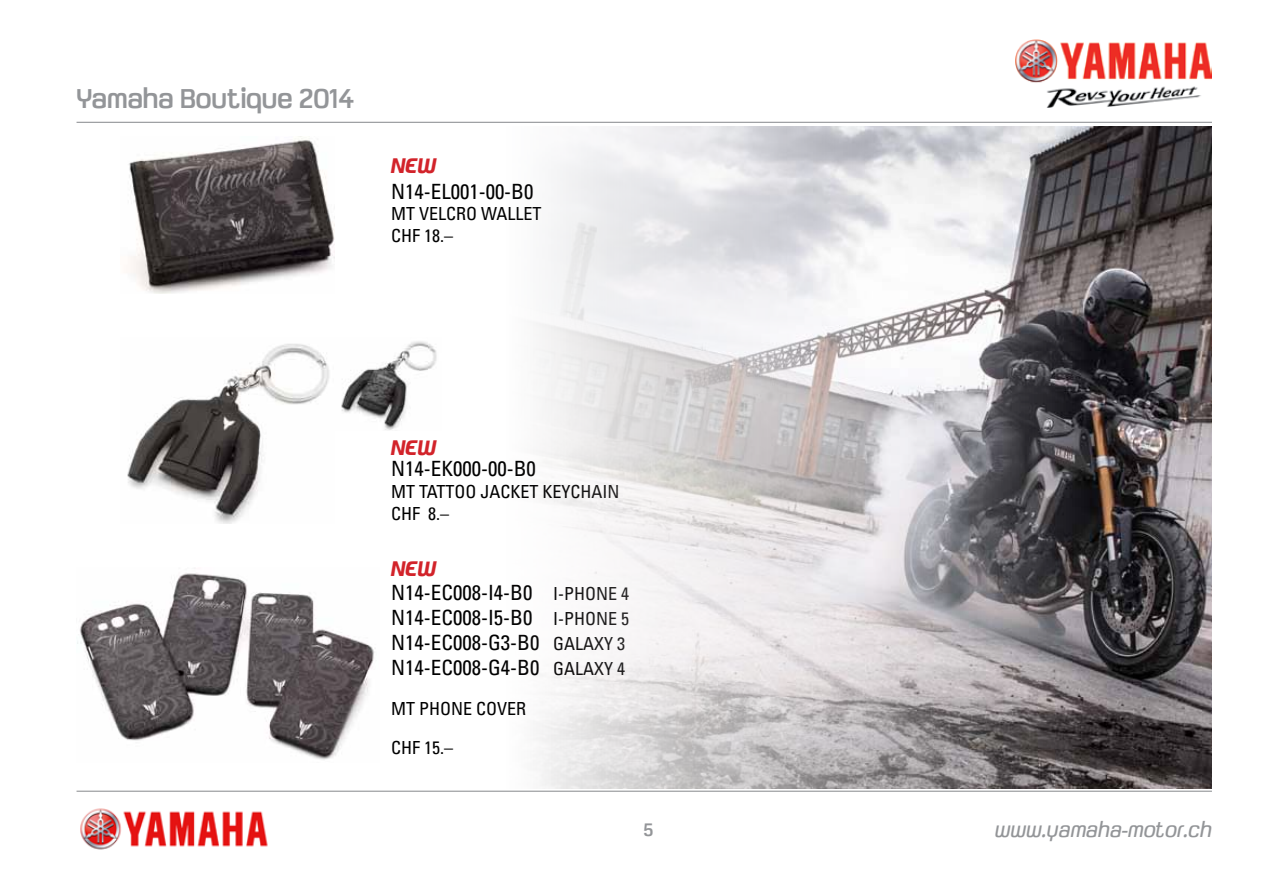
<style>
.page{position:relative;width:1263px;height:893px;background:#fff}
.page>*{position:absolute;margin:0;border:0;box-sizing:border-box;transform-origin:0 0}
.t1{font:27px "GFT Yamaha Motor";color:#939598}
.t2{font:condensed 21px/25.2px "Univers LT Std";color:#000}
.t3{font:italic 300 21px "GFT Yamaha Motor";color:#939598}
.t4{font:italic 700 21px "GFT Yamaha Motor";color:#d2232a}
.t5{font:condensed 18px/21.6px "Univers LT Std";color:#000}
.t6{font:18px "GFT Yamaha Motor";color:#939598}
.s1{font-size:18px}
</style>
<div class="page">
<img style="left:1015px;top:40px;width:197px;height:68px">
<img style="left:80px;top:808px;width:188px;height:42px">
<hr style="left:77px;top:122px;width:1135px;height:1px;background:#939598">
<hr style="left:77px;top:791px;width:1135px;height:1px;background:#939598">
<img style="left:129px;top:138px;width:206px;height:155px">
<img style="left:77px;top:573px;width:299px;height:187px">
<img style="left:127px;top:344px;width:202px;height:180px">
<img style="left:341px;top:341px;width:96px;height:89px">
<img style="left:533px;top:126px;width:679px;height:662px">
<p class="t1" style="left:77px;top:81px;width:279px">Yamaha Boutique 2014</p>
<p class="t4" style="left:391px;top:153px;width:47px">NEW</p>
<p class="t2" style="left:391px;top:179px;width:144px">N14-EL001-00-B0</p>
<p class="t5" style="left:391px;top:203px;width:152px">MT VELCRO WALLET<br>CHF 18.–</p>
<p class="t4" style="left:391px;top:435px;width:47px">NEW</p>
<p class="t2" style="left:391px;top:456px;width:146px">N14-EK000-00-B0</p>
<p class="t5" style="left:391px;top:481px;width:230px">MT TATTOO JACKET KEYCHAIN<br>CHF 8.–</p>
<p class="t4" style="left:391px;top:556px;width:47px">NEW</p>
<p class="t2" style="left:391px;top:579px;width:239px">N14-EC008-I4-B0 <span class="s1">I-PHONE 4<br></span>N14-EC008-I5-B0 <span class="s1">I-PHONE 5<br></span>N14-EC008-G3-B0 <span class="s1">GALAXY 3<br></span>N14-EC008-G4-B0 <span class="s1">GALAXY 4</span></p>
<p class="t5" style="left:391px;top:697px;width:137px">MT PHONE COVER</p>
<p class="t5" style="left:391px;top:737px;width:63px">CHF 15.–</p>
<p class="t6" style="left:643px;top:817px;width:11px">5</p>
<p class="t3" style="left:995px;top:817px;width:218px">www.yamaha-motor.ch</p>
</div>
